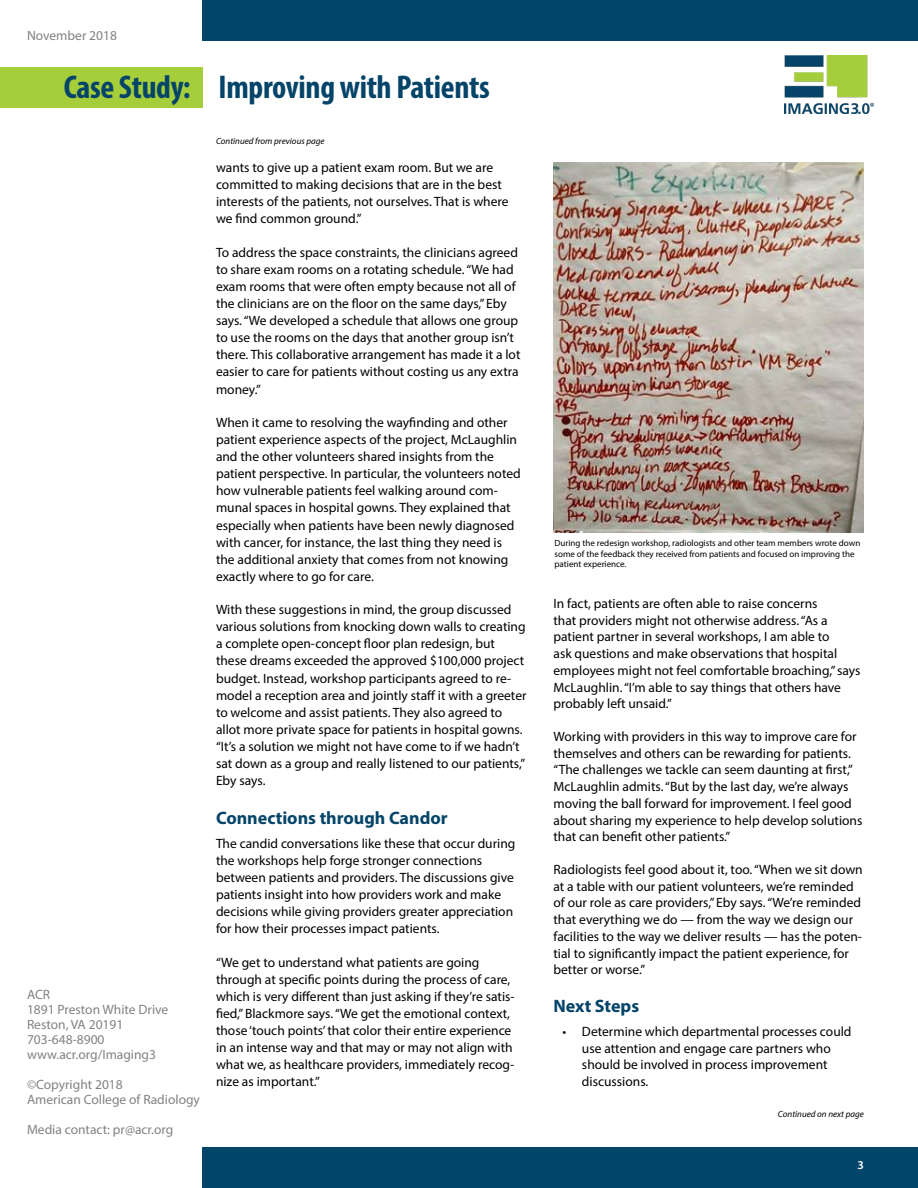
<style>
.page{position:relative;width:918px;height:1188px;background:#fff}
.page>*{position:absolute;margin:0;border:0;box-sizing:border-box;transform-origin:0 0}
.t1{font:700 condensed 33px "Myriad Pro";letter-spacing:-.01em;color:#054469}
.t2{font:700 18px "Myriad Pro";color:#054469}
.t3{font:13.5px/17.1px "Myriad Pro";color:#000}
.t4{font:13.5px/15px "Myriad Pro";color:#808285}
.t5{font:600 12px "Myriad Pro";color:#fff}
.t6{font:9px/10.8px "Myriad Pro";color:#000}
.t7{font:italic 9px "Myriad Pro";color:#000}
</style>
<div class="page">
<div style="left:202px;top:0;width:716px;height:40px;background:#04456a"></div>
<div style="left:0;top:68px;width:202px;height:40px;background:#a6ce3a"></div>
<div style="left:202px;top:1148px;width:716px;height:40px;background:#04456a"></div>
<img style="left:785px;top:55px;width:88px;height:58px">
<img style="left:554px;top:162px;width:310px;height:370px">
<p class="t4" style="left:27px;top:28px;width:92px">November 2018</p>
<h1 class="t1" style="left:64px;top:67px;width:428px">Case Study: Improving with Patients</h1>
<p class="t4" style="left:27px;top:987px;width:143px">ACR<br>1891 Preston White Drive<br>Reston, VA 20191<br>703-648-8900 www.acr.org/Imaging3</p>
<p class="t4" style="left:27px;top:1077px;width:175px">©Copyright 2018<br>American College of Radiology</p>
<p class="t4" style="left:27px;top:1122px;width:148px">Media contact: pr@acr.org</p>
<p class="t7" style="left:216px;top:136px;width:110px">Continued from previous page</p>
<p class="t3" style="left:216px;top:159px;width:294px">wants to give up a patient exam room. But we are committed to making decisions that are in the best interests of the patients, not ourselves. That is where we find common ground.”</p>
<p class="t3" style="left:216px;top:243px;width:306px">To address the space constraints, the clinicians agreed to share exam rooms on a rotating schedule. “We had exam rooms that were often empty because not all of the clinicians are on the floor on the same days,” Eby says. “We developed a schedule that allows one group to use the rooms on the days that another group isn’t there. This collaborative arrangement has made it a lot easier to care for patients without costing us any extra money.”</p>
<p class="t3" style="left:216px;top:414px;width:306px">When it came to resolving the wayfinding and other patient experience aspects of the project, McLaughlin and the other volunteers shared insights from the patient perspective. In particular, the volunteers noted how vulnerable patients feel walking around com&shy;munal spaces in hospital gowns. They explained that especially when patients have been newly diagnosed with cancer, for instance, the last thing they need is the additional anxiety that comes from not knowing exactly where to go for care.</p>
<p class="t3" style="left:216px;top:601px;width:312px">With these suggestions in mind, the group discussed various solutions from knocking down walls to creating a complete open-concept floor plan redesign, but these dreams exceeded the approved $100,000 project budget. Instead, workshop participants agreed to re&shy;model a reception area and jointly staff it with a greeter to welcome and assist patients. They also agreed to allot more private space for patients in hospital gowns. “It’s a solution we might not have come to if we hadn’t sat down as a group and really listened to our patients,” Eby says.</p>
<h2 class="t2" style="left:216px;top:806px;width:233px">Connections through Candor</h2>
<p class="t3" style="left:216px;top:835px;width:301px">The candid conversations like these that occur during the workshops help forge stronger connections between patients and providers. The discussions give patients insight into how providers work and make decisions while giving providers greater appreciation for how their processes impact patients.</p>
<p class="t3" style="left:216px;top:953px;width:300px">“We get to understand what patients are going through at specific points during the process of care, which is very different than just asking if they’re satis&shy;fied,” Blackmore says. “We get the emotional context, those ‘touch points’ that color their entire experience in an intense way and that may or may not align with what we, as healthcare providers, immediately recog&shy;nize as important.”</p>
<p class="t6" style="left:555px;top:537px;width:307px">During the redesign workshop, radiologists and other team members wrote down some of the feedback they received from patients and focused on improving the patient experience.</p>
<p class="t3" style="left:554px;top:595px;width:309px;line-height:16.6px">In fact, patients are often able to raise concerns<br>that providers might not otherwise address. “As a patient partner in several workshops, I am able to<br>ask questions and make observations that hospital employees might not feel comfortable broaching,” says McLaughlin. “I’m able to say things that others have probably left unsaid.”</p>
<p class="t3" style="left:554px;top:728px;width:310px;line-height:16.6px">Working with providers in this way to improve care for themselves and others can be rewarding for patients. “The challenges we tackle can seem daunting at first,” McLaughlin admits. “But by the last day, we’re always moving the ball forward for improvement. I feel good about sharing my experience to help develop solutions that can benefit other patients.”</p>
<p class="t3" style="left:554px;top:861px;width:311px;line-height:16.6px">Radiologists feel good about it, too. “When we sit down at a table with our patient volunteers, we’re reminded of our role as care providers,” Eby says. “We’re reminded that everything we do — from the way we design our facilities to the way we deliver results — has the poten&shy;tial to significantly impact the patient experience, for better or worse.”</p>
<h2 class="t2" style="left:554px;top:995px;width:87px">Next Steps</h2>
<p class="t3" style="left:582px;top:1023px;width:271px;line-height:16.6px;text-indent:-19px">• Determine which departmental processes could use attention and engage care partners who should be involved in process improvement discussions.</p>
<p class="t7" style="left:778px;top:1108px;width:88px">Continued on next page</p>
<p class="t5" style="left:858px;top:1157px;width:8px">3</p>
</div>
